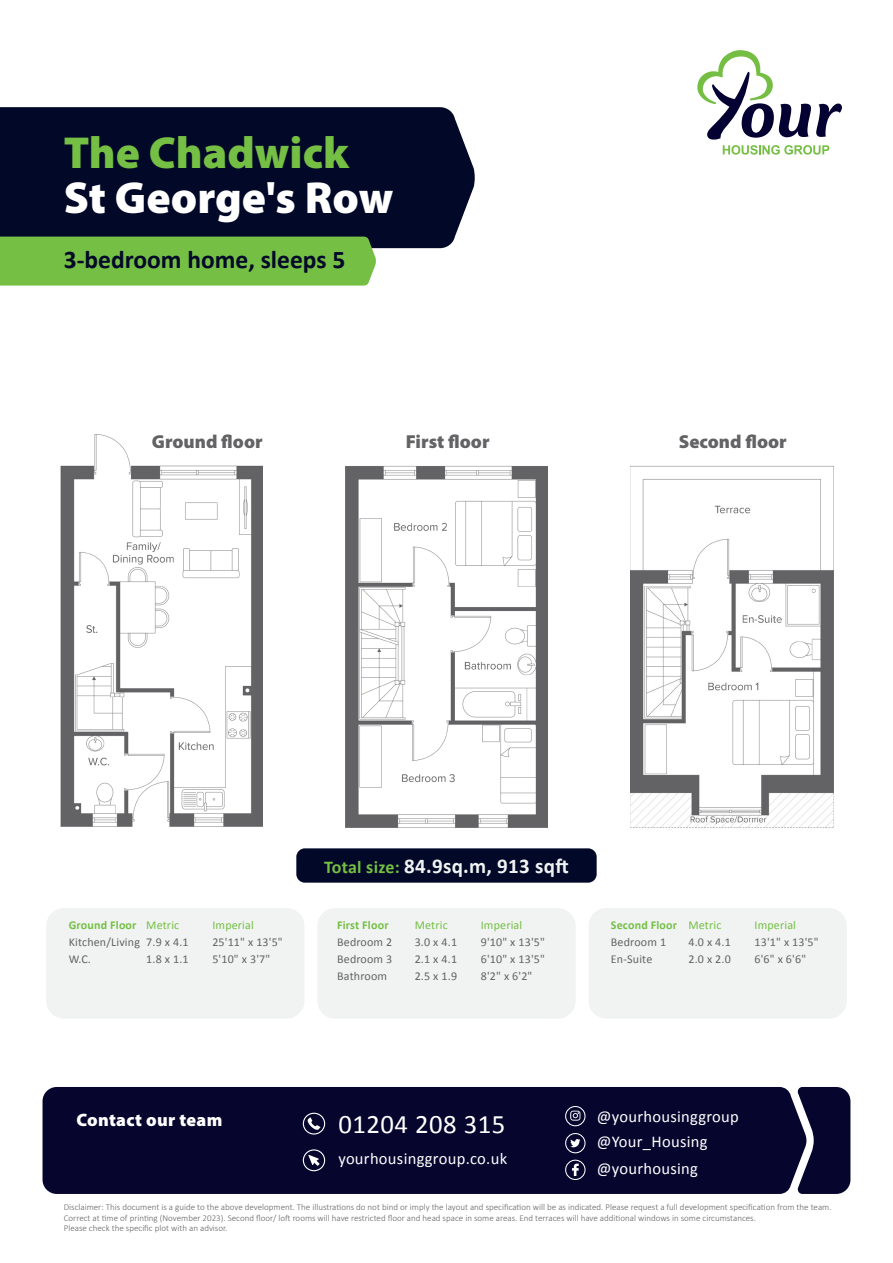
<style>
.page{position:relative;width:893px;height:1263px;background:#fff}
.page>*{position:absolute;margin:0;border:0;box-sizing:border-box;transform-origin:0 0}
.t1{font:900 45px "Myriad Pro";color:#fff}
.t2{font:900 45px "Myriad Pro";color:#74bf44}
.t3{font:26.7px "Calibri";letter-spacing:.02em;color:#fff}
.t4{font:700 25.5px "Calibri";color:#010828}
.t5{font:700 21px "Calibri";letter-spacing:.015em;color:#f1f3f2}
.t6{font:900 18.9px "Myriad Pro";color:#636366}
.t7{font:900 18px "Myriad Pro";letter-spacing:.015em;color:#fff}
.t8{font:16.5px "Calibri";letter-spacing:.02em;color:#fff}
.t9{font:12px "Calibri";letter-spacing:.015em;color:#636366}
.t10{font:700 12px "Calibri";letter-spacing:.015em;color:#74bf44}
.t11{font:12px "Calibri";letter-spacing:.015em;color:#74bf44}
.t12{font:300 9px/10.5px "Calibri";color:#636366}
.s1{font-weight:400}
.s2{font-size:18px;color:#74bf44}
</style>
<div class="page">
<div style="left:43px;top:1087px;width:754px;height:107px;background:#05052e"></div>
<svg style="left:797px;top:1087px;width:53px;height:107px;background:#252548"></svg>
<div style="left:588px;top:908px;width:259px;height:111px;background:#f1f3f2;border-radius:18px"></div>
<div style="left:317px;top:908px;width:259px;height:111px;background:#f1f3f2;border-radius:18px"></div>
<div style="left:46px;top:908px;width:259px;height:111px;background:#f1f3f2;border-radius:18px"></div>
<div style="left:303px;top:1113px;width:22px;height:21px;border:1px solid #fff;border-radius:50%"></div>
<svg style="left:308px;top:1117px;width:12px;height:13px"></svg>
<div style="left:303px;top:1149px;width:22px;height:22px;border:1px solid #fff;border-radius:50%"></div>
<svg style="left:308px;top:1155px;width:12px;height:11px"></svg>
<div style="left:565px;top:1160px;width:20px;height:20px;border:1px solid #fff;border-radius:50%"></div>
<svg style="left:572px;top:1163px;width:7px;height:13px"></svg>
<div style="left:565px;top:1133px;width:20px;height:20px;border:1px solid #fff;border-radius:50%"></div>
<svg style="left:570px;top:1139px;width:10px;height:8px"></svg>
<div style="left:565px;top:1106px;width:20px;height:20px;border:1px solid #fff;border-radius:50%"></div>
<svg style="left:570px;top:1110px;width:10px;height:11px"></svg>
<img style="left:60px;top:434px;width:203px;height:393px">
<img style="left:345px;top:465px;width:203px;height:363px">
<img style="left:630px;top:465px;width:203px;height:363px">
<div style="left:296px;top:848px;width:301px;height:35px;background:#010828;border-radius:9px"></div>
<div style="left:0;top:107px;width:475px;height:141px;background:#010828"></div>
<div style="left:0;top:237px;width:376px;height:49px;background:#74bf44"></div>
<svg style="left:697px;top:50px;width:145px;height:105px"></svg>
<p class="t2" style="left:64px;top:123px;width:287px">The Chadwick</p>
<p class="t1" style="left:64px;top:168px;width:331px">St George's Row</p>
<p class="t4" style="left:64px;top:241px;width:283px">3-bedroom home, sleeps 5</p>
<p class="t6" style="left:152px;top:428px;width:112px">Ground floor</p>
<p class="t6" style="left:406px;top:428px;width:85px">First floor</p>
<p class="t6" style="left:679px;top:428px;width:110px">Second floor</p>
<p class="t10" style="left:69px;top:917px;width:112px">Ground Floor <span class="s1">Metric</span></p>
<p class="t11" style="left:212px;top:917px;width:43px">Imperial</p>
<p class="t9" style="left:69px;top:934px;width:121px">Kitchen/Living 7.9 x 4.1</p>
<p class="t9" style="left:212px;top:934px;width:72px">25'11" x 13'5"</p>
<p class="t9" style="left:69px;top:951px;width:24px">W.C.</p>
<p class="t9" style="left:146px;top:951px;width:44px">1.8 x 1.1</p>
<p class="t9" style="left:212px;top:951px;width:59px">5'10" x 3'7"</p>
<p class="t5" style="left:324px;top:851px;width:246px"><span class="s2">Total size:</span> 84.9sq.m, 913 sqft</p>
<p class="t10" style="left:337px;top:917px;width:53px">First Floor</p>
<p class="t11" style="left:415px;top:917px;width:35px">Metric</p>
<p class="t11" style="left:481px;top:917px;width:43px">Imperial</p>
<p class="t9" style="left:337px;top:934px;width:57px">Bedroom 2</p>
<p class="t9" style="left:415px;top:934px;width:44px">3.0 x 4.1</p>
<p class="t9" style="left:481px;top:934px;width:66px">9'10" x 13'5"</p>
<p class="t9" style="left:337px;top:951px;width:57px">Bedroom 3</p>
<p class="t9" style="left:415px;top:951px;width:44px">2.1 x 4.1</p>
<p class="t9" style="left:481px;top:951px;width:66px">6'10" x 13'5"</p>
<p class="t9" style="left:337px;top:968px;width:51px">Bathroom</p>
<p class="t9" style="left:415px;top:968px;width:44px">2.5 x 1.9</p>
<p class="t9" style="left:481px;top:968px;width:53px">8'2" x 6'2"</p>
<p class="t10" style="left:611px;top:917px;width:112px">Second Floor <span class="s1">Metric</span></p>
<p class="t11" style="left:754px;top:917px;width:43px">Imperial</p>
<p class="t9" style="left:611px;top:934px;width:57px">Bedroom 1</p>
<p class="t9" style="left:688px;top:934px;width:44px">4.0 x 4.1</p>
<p class="t9" style="left:754px;top:934px;width:66px">13'1" x 13'5"</p>
<p class="t9" style="left:611px;top:951px;width:43px">En-Suite</p>
<p class="t9" style="left:688px;top:951px;width:44px">2.0 x 2.0</p>
<p class="t9" style="left:754px;top:951px;width:53px">6'6" x 6'6"</p>
<p class="t7" style="left:76px;top:1108px;width:147px">Contact our team</p>
<p class="t3" style="left:338px;top:1105px;width:168px">01204 208 315</p>
<p class="t8" style="left:338px;top:1147px;width:170px">yourhousinggroup.co.uk</p>
<p class="t8" style="left:597px;top:1104px;width:144px">@yourhousinggroup</p>
<p class="t8" style="left:597px;top:1130px;width:112px">@Your_Housing</p>
<p class="t8" style="left:597px;top:1157px;width:103px">@yourhousing</p>
<p class="t12" style="left:64px;top:1202px;width:769px">Disclaimer: This document is a guide to the above development. The illustrations do not bind or imply the layout and specification will be as indicated. Please request a full development specification from the team.<br>Correct at time of printing (November 2023). Second floor/ loft rooms will have restricted floor and head space in some areas. End terraces will have additional windows in some circumstances.<br>Please check the specific plot with an advisor.</p>
</div>
